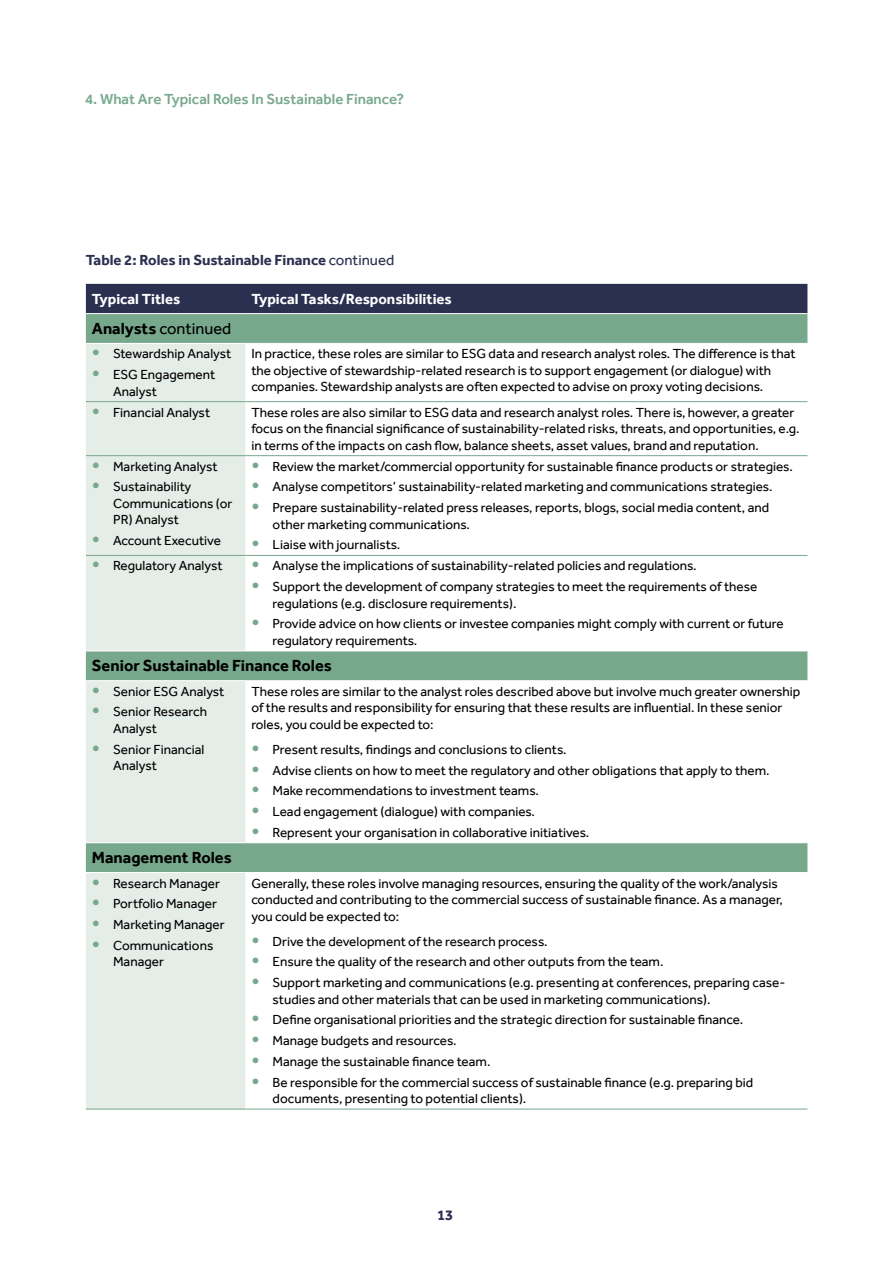
<style>
.page{position:relative;width:893px;height:1263px;background:#fff}
.page>*{position:absolute;margin:0;border:0;box-sizing:border-box;transform-origin:0 0}
.Body_space{font:700 16.5px "Effra";color:#000}
.Body_space-2{font:16.5px "Effra";color:#000}
.Sub_3{font:700 15px "Effra";color:#2b2f50}
.Sub_3-2{font:700 15px "Effra";color:#fff}
.Continuation_header{font:500 15px "Effra";color:#77a88c}
.Body_space-3{font:13.5px/16.5px "Effra";color:#000}
.s1{font-weight:400}
.s2{font-weight:700}
.s3{font-size:22.5px;color:#77a88c}
</style>
<div class="page">
<div style="left:86px;top:284px;width:721px;height:29px;background:#2b2f50"></div>
<svg style="left:86px;top:314px;width:721px;height:558px"></svg>
<svg style="left:86px;top:344px;width:159px;height:765px;background:#dce7e1"></svg>
<hr style="left:86px;top:401px;width:159px;height:1px;background:#77a88c">
<hr style="left:245px;top:401px;width:562px;height:1px;background:#77a88c">
<hr style="left:86px;top:455px;width:159px;height:1px;background:#77a88c">
<hr style="left:245px;top:455px;width:562px;height:1px;background:#77a88c">
<hr style="left:86px;top:555px;width:159px;height:1px;background:#77a88c">
<hr style="left:245px;top:555px;width:562px;height:1px;background:#77a88c">
<hr style="left:86px;top:1109px;width:159px;height:1px;background:#77a88c">
<hr style="left:245px;top:1109px;width:562px;height:1px;background:#77a88c">
<hr style="left:86px;top:651px;width:159px;height:1px;background:#fff">
<hr style="left:245px;top:651px;width:562px;height:1px;background:#fff">
<hr style="left:86px;top:680px;width:159px;height:1px;background:#fff">
<hr style="left:245px;top:680px;width:562px;height:1px;background:#fff">
<hr style="left:86px;top:842px;width:159px;height:1px;background:#fff">
<hr style="left:245px;top:842px;width:562px;height:1px;background:#fff">
<hr style="left:86px;top:872px;width:159px;height:1px;background:#fff">
<hr style="left:86px;top:343px;width:159px;height:1px;background:#fff">
<hr style="left:245px;top:343px;width:562px;height:1px;background:#fff">
<p class="Continuation_header" style="left:85px;top:90px;width:321px">4. What Are Typical Roles In Sustainable Finance?</p>
<p class="Sub_3" style="left:86px;top:251px;width:310px">Table 2: Roles in Sustainable Finance <span class="s1">continued</span></p>
<p class="Sub_3-2" style="left:92px;top:290px;width:90px">Typical Titles</p>
<p class="Sub_3-2" style="left:251px;top:290px;width:202px">Typical Tasks/Responsibilities</p>
<p class="Body_space-2" style="left:92px;top:319px;width:141px"><span class="s2">Analysts</span> continued</p>
<p class="Body_space-3" style="left:92px;top:345px;width:141px"><span class="s3">•</span> Stewardship Analyst</p>
<p class="Body_space-3" style="left:113px;top:366px;width:104px;text-indent:-21px"><span class="s3">•</span> ESG Engagement<br>Analyst</p>
<p class="Body_space-3" style="left:251px;top:345px;width:546px">In practice, these roles are similar to ESG data and research analyst roles. The difference is that the objective of stewardship-related research is to support engagement (or dialogue) with companies. Stewardship analysts are often expected to advise on proxy voting decisions.</p>
<p class="Body_space-3" style="left:92px;top:404px;width:120px"><span class="s3">•</span> Financial Analyst</p>
<p class="Body_space-3" style="left:251px;top:404px;width:550px">These roles are also similar to ESG data and research analyst roles. There is, however, a greater focus on the financial significance of sustainability-related risks, threats, and opportunities, e.g. in terms of the impacts on cash flow, balance sheets, asset values, brand and reputation.</p>
<p class="Body_space-3" style="left:92px;top:458px;width:127px"><span class="s3">•</span> Marketing Analyst</p>
<p class="Body_space-3" style="left:113px;top:478px;width:121px;text-indent:-21px"><span class="s3">•</span> Sustainability<br>Communications (or<br>PR) Analyst</p>
<p class="Body_space-3" style="left:92px;top:532px;width:131px"><span class="s3">•</span> Account Executive</p>
<p class="Body_space-3" style="left:251px;top:458px;width:543px"><span class="s3">•</span> Review the market/commercial opportunity for sustainable finance products or strategies.</p>
<p class="Body_space-3" style="left:251px;top:478px;width:523px"><span class="s3">•</span> Analyse competitors’ sustainability-related marketing and communications strategies.</p>
<p class="Body_space-3" style="left:273px;top:499px;width:498px;text-indent:-21px"><span class="s3">•</span> Prepare sustainability-related press releases, reports, blogs, social media content, and other marketing communications.</p>
<p class="Body_space-3" style="left:251px;top:536px;width:151px"><span class="s3">•</span> Liaise with journalists.</p>
<p class="Body_space-3" style="left:92px;top:557px;width:132px"><span class="s3">•</span> Regulatory Analyst</p>
<p class="Body_space-3" style="left:251px;top:557px;width:447px"><span class="s3">•</span> Analyse the implications of sustainability-related policies and regulations.</p>
<p class="Body_space-3" style="left:273px;top:578px;width:486px;text-indent:-21px"><span class="s3">•</span> Support the development of company strategies to meet the requirements of these regulations (e.g. disclosure requirements).</p>
<p class="Body_space-3" style="left:273px;top:615px;width:513px;text-indent:-21px"><span class="s3">•</span> Provide advice on how clients or investee companies might comply with current or future regulatory requirements.</p>
<p class="Body_space" style="left:92px;top:656px;width:241px">Senior Sustainable Finance Roles</p>
<p class="Body_space-3" style="left:92px;top:683px;width:134px"><span class="s3">•</span> Senior ESG Analyst</p>
<p class="Body_space-3" style="left:113px;top:703px;width:95px;text-indent:-21px"><span class="s3">•</span> Senior Research<br>Analyst</p>
<p class="Body_space-3" style="left:113px;top:741px;width:93px;text-indent:-21px"><span class="s3">•</span> Senior Financial<br>Analyst</p>
<p class="Body_space-3" style="left:251px;top:683px;width:551px">These roles are similar to the analyst roles described above but involve much greater ownership of the results and responsibility for ensuring that these results are influential. In these senior roles, you could be expected to:</p>
<p class="Body_space-3" style="left:251px;top:741px;width:317px"><span class="s3">•</span> Present results, findings and conclusions to clients.</p>
<p class="Body_space-3" style="left:251px;top:761px;width:520px"><span class="s3">•</span> Advise clients on how to meet the regulatory and other obligations that apply to them.</p>
<p class="Body_space-3" style="left:251px;top:782px;width:289px"><span class="s3">•</span> Make recommendations to investment teams.</p>
<p class="Body_space-3" style="left:251px;top:803px;width:285px"><span class="s3">•</span> Lead engagement (dialogue) with companies.</p>
<p class="Body_space-3" style="left:251px;top:824px;width:339px"><span class="s3">•</span> Represent your organisation in collaborative initiatives.</p>
<p class="Body_space" style="left:92px;top:848px;width:141px">Management Roles</p>
<p class="Body_space-3" style="left:92px;top:875px;width:130px"><span class="s3">•</span> Research Manager</p>
<p class="Body_space-3" style="left:92px;top:895px;width:127px"><span class="s3">•</span> Portfolio Manager</p>
<p class="Body_space-3" style="left:92px;top:916px;width:134px"><span class="s3">•</span> Marketing Manager</p>
<p class="Body_space-3" style="left:113px;top:937px;width:102px;text-indent:-21px"><span class="s3">•</span> Communications<br>Manager</p>
<p class="Body_space-3" style="left:251px;top:875px;width:533px">Generally, these roles involve managing resources, ensuring the quality of the work/analysis conducted and contributing to the commercial success of sustainable finance. As a manager, you could be expected to:</p>
<p class="Body_space-3" style="left:251px;top:933px;width:298px"><span class="s3">•</span> Drive the development of the research process.</p>
<p class="Body_space-3" style="left:251px;top:953px;width:414px"><span class="s3">•</span> Ensure the quality of the research and other outputs from the team.</p>
<p class="Body_space-3" style="left:273px;top:974px;width:514px;text-indent:-21px"><span class="s3">•</span> Support marketing and communications (e.g. presenting at conferences, preparing case&shy;studies and other materials that can be used in marketing communications).</p>
<p class="Body_space-3" style="left:251px;top:1011px;width:493px"><span class="s3">•</span> Define organisational priorities and the strategic direction for sustainable finance.</p>
<p class="Body_space-3" style="left:251px;top:1032px;width:207px"><span class="s3">•</span> Manage budgets and resources.</p>
<p class="Body_space-3" style="left:251px;top:1053px;width:241px"><span class="s3">•</span> Manage the sustainable finance team.</p>
<p class="Body_space-3" style="left:273px;top:1074px;width:482px;text-indent:-21px"><span class="s3">•</span> Be responsible for the commercial success of sustainable finance (e.g. preparing bid documents, presenting to potential clients).</p>
<p class="Sub_3" style="left:437px;top:1206px;width:18px">13</p>
</div>
